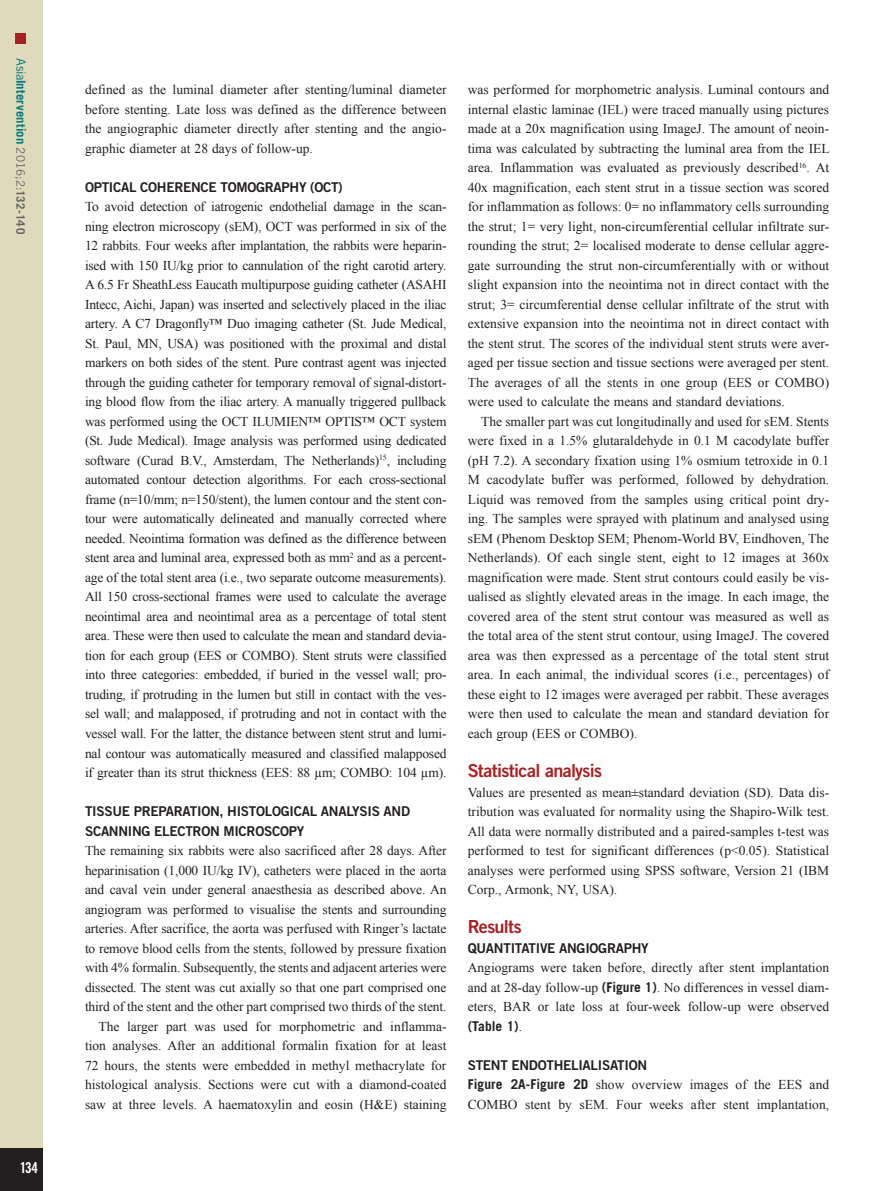
<style>
.page{position:relative;width:893px;height:1191px;background:#fff}
.page>*{position:absolute;margin:0;border:0;box-sizing:border-box;transform-origin:0 0}
.intertitre1{font:18px "Trade Gothic LT Std Bd 2";letter-spacing:-.04em;color:#a72023}
.t1{font:15px "Trade Gothic LT Std Bd Cn 20";color:#fff}
.text_1er_paragraph{font:13.5px/19.5px "Times New Roman";color:#231f20;text-align:justify}
.text_paragraph{font:13.5px/19.5px "Times New Roman";color:#231f20;text-align:justify}
.intertitre2{font:13.5px/19.5px "Trade Gothic LT Std Bd 2";letter-spacing:-.02em;color:#231f20}
.t2{font:700 12.75px "Trade Gothic LT Std";letter-spacing:.005em;color:#007a84}
.s1{font-weight:400}
.s2{font-weight:400;font-size:11.7px;color:#636366}
.s3{font-size:11.7px;color:#636366}
.s4{font-family:"Trade Gothic LT Std";font-weight:700}
</style>
<div class="page">
<div style="left:0;top:0;width:43px;height:1191px;background:#dedaba"></div>
<div style="left:0;top:1148px;width:43px;height:43px;background:#231f20"></div>
<div style="left:16px;top:34px;width:10px;height:10px;background:#a72023"></div>
<p class="t2" style="left:29px;top:58px;width:177px;rotate:90deg"><span class="s1">Asia</span>Intervention <span class="s2">2016;2:</span><span class="s3">132-140</span></p>
<p class="t1" style="left:20px;top:1158px;width:20px">134</p>
<p class="text_1er_paragraph" style="left:85px;top:80px;width:363px">defined as the luminal diameter after stenting/luminal diameter before stenting. Late loss was defined as the difference between the angiographic diameter directly after stenting and the angio&shy;graphic diameter at 28 days of follow-up.</p>
<p class="intertitre2" style="left:85px;top:177px;width:259px">OPTICAL COHERENCE TOMOGRAPHY (OCT)</p>
<p class="text_1er_paragraph" style="left:85px;top:197px;width:363px">To avoid detection of iatrogenic endothelial damage in the scan&shy;ning electron microscopy (sEM), OCT was performed in six of the 12 rabbits. Four weeks after implantation, the rabbits were heparin&shy;ised with 150 IU/kg prior to cannulation of the right carotid artery.<br>A 6.5 Fr SheathLess Eaucath multipurpose guiding catheter (ASAHI Intecc, Aichi, Japan) was inserted and selectively placed in the iliac artery. A C7 Dragonfly™ Duo imaging catheter (St. Jude Medical, St. Paul, MN, USA) was positioned with the proximal and distal markers on both sides of the stent. Pure contrast agent was injected through the guiding catheter for temporary removal of signal-distort&shy;ing blood flow from the iliac artery. A manually triggered pullback was performed using the OCT ILUMIEN™ OPTIS™ OCT system (St. Jude Medical). Image analysis was performed using dedicated software (Curad B.V., Amsterdam, The Netherlands)<sup>15</sup>, including automated contour detection algorithms. For each cross-sectional frame (n=10/mm; n=150/stent), the lumen contour and the stent con&shy;tour were automatically delineated and manually corrected where needed. Neointima formation was defined as the difference between stent area and luminal area, expressed both as mm<sup>2</sup> and as a percent&shy;age of the total stent area (i.e., two separate outcome measurements).<br>All 150 cross-sectional frames were used to calculate the average neointimal area and neointimal area as a percentage of total stent area. These were then used to calculate the mean and standard devia&shy;tion for each group (EES or COMBO). Stent struts were classified into three categories: embedded, if buried in the vessel wall; pro&shy;truding, if protruding in the lumen but still in contact with the ves&shy;sel wall; and malapposed, if protruding and not in contact with the vessel wall. For the latter, the distance between stent strut and lumi&shy;nal contour was automatically measured and classified malapposed if greater than its strut thickness (EES: 88 µm; COMBO: 104 µm).</p>
<p class="intertitre2" style="left:85px;top:801px;width:326px">TISSUE PREPARATION, HISTOLOGICAL ANALYSIS AND<br>SCANNING ELECTRON MICROSCOPY</p>
<p class="text_1er_paragraph" style="left:85px;top:840px;width:363px">The remaining six rabbits were also sacrificed after 28 days. After heparinisation (1,000 IU/kg IV), catheters were placed in the aorta and caval vein under general anaesthesia as described above. An angiogram was performed to visualise the stents and surrounding arteries. After sacrifice, the aorta was perfused with Ringer’s lactate to remove blood cells from the stents, followed by pressure fixation with 4% formalin. Subsequently, the stents and adjacent arteries were dissected. The stent was cut axially so that one part comprised one third of the stent and the other part comprised two thirds of the stent.</p>
<p class="text_paragraph" style="left:85px;top:1016px;width:363px;text-indent:14px">The larger part was used for morphometric and inflamma&shy;tion analyses. After an additional formalin fixation for at least 72 hours, the stents were embedded in methyl methacrylate for histological analysis. Sections were cut with a diamond-coated saw at three levels. A haematoxylin and eosin (H&amp;E) staining</p>
<p class="text_paragraph" style="left:468px;top:80px;width:363px">was performed for morphometric analysis. Luminal contours and internal elastic laminae (IEL) were traced manually using pictures made at a 20x magnification using ImageJ. The amount of neoin&shy;tima was calculated by subtracting the luminal area from the IEL area. Inflammation was evaluated as previously described<sup>16</sup>. At 40x magnification, each stent strut in a tissue section was scored for inflammation as follows: 0= no inflammatory cells surrounding the strut; 1= very light, non-circumferential cellular infiltrate sur&shy;rounding the strut; 2= localised moderate to dense cellular aggre&shy;gate surrounding the strut non-circumferentially with or without slight expansion into the neointima not in direct contact with the strut; 3= circumferential dense cellular infiltrate of the strut with extensive expansion into the neointima not in direct contact with the stent strut. The scores of the individual stent struts were aver&shy;aged per tissue section and tissue sections were averaged per stent.<br>The averages of all the stents in one group (EES or COMBO) were used to calculate the means and standard deviations.</p>
<p class="text_paragraph" style="left:468px;top:411px;width:363px;text-indent:14px">The smaller part was cut longitudinally and used for sEM. Stents were fixed in a 1.5% glutaraldehyde in 0.1 M cacodylate buffer (pH 7.2). A secondary fixation using 1% osmium tetroxide in 0.1<br>M cacodylate buffer was performed, followed by dehydration.<br>Liquid was removed from the samples using critical point dry&shy;ing. The samples were sprayed with platinum and analysed using sEM (Phenom Desktop SEM; Phenom-World BV, Eindhoven, The Netherlands). Of each single stent, eight to 12 images at 360x magnification were made. Stent strut contours could easily be vis&shy;ualised as slightly elevated areas in the image. In each image, the covered area of the stent strut contour was measured as well as the total area of the stent strut contour, using ImageJ. The covered area was then expressed as a percentage of the total stent strut area. In each animal, the individual scores (i.e., percentages) of these eight to 12 images were averaged per rabbit. These averages were then used to calculate the mean and standard deviation for each group (EES or COMBO).</p>
<p class="intertitre1" style="left:468px;top:759px;width:136px">Statistical analysis</p>
<p class="text_1er_paragraph" style="left:468px;top:782px;width:363px">Values are presented as mean±standard deviation (SD). Data dis&shy;tribution was evaluated for normality using the Shapiro-Wilk test.<br>All data were normally distributed and a paired-samples t-test was performed to test for significant differences (p&lt;0.05). Statistical analyses were performed using SPSS software, Version 21 (IBM Corp., Armonk, NY, USA).</p>
<p class="intertitre1" style="left:468px;top:915px;width:55px">Results</p>
<p class="intertitre2" style="left:468px;top:937px;width:182px">QUANTITATIVE ANGIOGRAPHY</p>
<p class="text_1er_paragraph" style="left:468px;top:957px;width:363px">Angiograms were taken before, directly after stent implantation and at 28-day follow-up <span class="s4">(Figure 1)</span>. No differences in vessel diam&shy;eters, BAR or late loss at four-week follow-up were observed <span class="s4">(Table 1)</span>.</p>
<p class="intertitre2" style="left:468px;top:1054px;width:181px">STENT ENDOTHELIALISATION</p>
<p class="text_1er_paragraph" style="left:468px;top:1074px;width:363px"><span class="s4">Figure 2A-Figure 2D</span> show overview images of the EES and<br>COMBO stent by sEM. Four weeks after stent implantation,</p>
</div>
